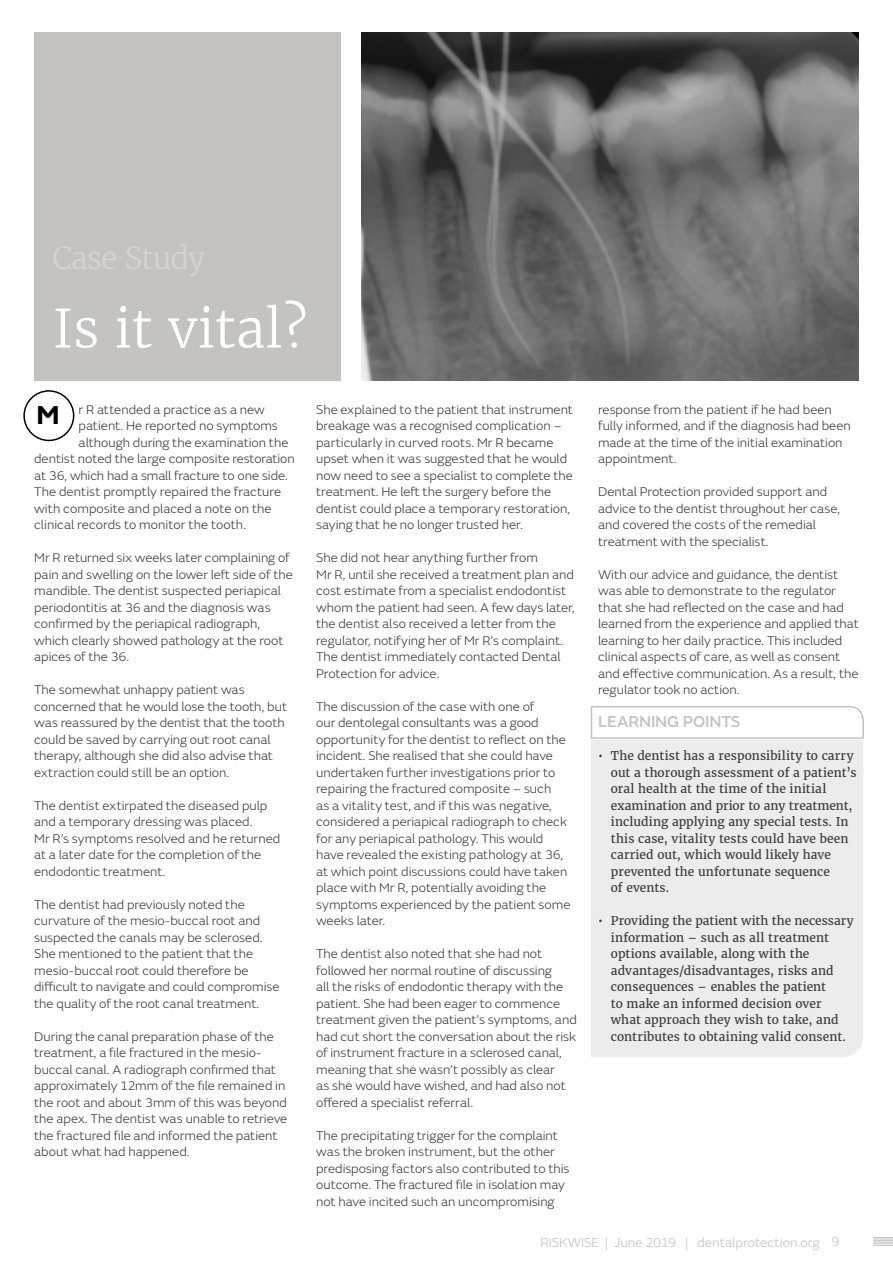
<style>
.page{position:relative;width:893px;height:1263px;background:#fff}
.page>*{position:absolute;margin:0;border:0;box-sizing:border-box;transform-origin:0 0}
.Heading{font:300 52.5px "Merriweather";color:#fff}
.Drop_cap{font:700 27px "FS Emeric";color:#000}
.Subtitle{font:500 16.5px "FS Emeric";letter-spacing:-.01em;color:#c5c2c2}
.t1{font:300 13.5px "FS Emeric";color:#c5c2c2}
.Body{font:300 13.2px/16.5px "FS Emeric";color:#3c3c3b}
.t2{font:12px/16.5px "Merriweather";letter-spacing:.01em;color:#3c3c3b}
</style>
<div class="page">
<img style="left:361px;top:32px;width:498px;height:349px">
<div style="left:34px;top:32px;width:306px;height:349px;background:#c5c2c2"></div>
<div style="left:23px;top:390px;width:51px;height:51px;border:2px solid #000;border-radius:50%"></div>
<svg style="left:873px;top:1237px;width:20px;height:9px"></svg>
<div style="left:591px;top:740px;width:272px;height:317px;background:#edecec"></div>
<svg style="left:590px;top:706px;width:274px;height:33px"></svg>
<p class="Heading" style="left:52px;top:293px;width:256px">Is it vital?</p>
<p class="Body" style="left:79px;top:400px;width:187px">r R attended a practice as a new</p>
<p class="Body" style="left:79px;top:417px;width:201px">patient. He reported no symptoms</p>
<p class="Body" style="left:79px;top:433px;width:211px">although during the examination the</p>
<p class="Body" style="left:34px;top:450px;width:262px">dentist noted the large composite restoration</p>
<p class="Body" style="left:34px;top:466px;width:255px">at 36, which had a small fracture to one side.</p>
<p class="Body" style="left:34px;top:483px;width:248px">The dentist promptly repaired the fracture</p>
<p class="Body" style="left:34px;top:499px;width:239px">with composite and placed a note on the</p>
<p class="Body" style="left:34px;top:516px;width:213px">clinical records to monitor the tooth.</p>
<p class="Body" style="left:34px;top:549px;width:260px">Mr R returned six weeks later complaining of pain and swelling on the lower left side of the mandible. The dentist suspected periapical periodontitis at 36 and the diagnosis was confirmed by the periapical radiograph, which clearly showed pathology at the root apices of the 36.</p>
<p class="Body" style="left:34px;top:681px;width:255px">The somewhat unhappy patient was concerned that he would lose the tooth, but was reassured by the dentist that the tooth could be saved by carrying out root canal therapy, although she did also advise that extraction could still be an option.</p>
<p class="Body" style="left:34px;top:796px;width:248px">The dentist extirpated the diseased pulp and a temporary dressing was placed.<br>Mr R’s symptoms resolved and he returned at a later date for the completion of the endodontic treatment.</p>
<p class="Body" style="left:34px;top:895px;width:247px">The dentist had previously noted the curvature of the mesio-buccal root and suspected the canals may be sclerosed.<br>She mentioned to the patient that the mesio-buccal root could therefore be difficult to navigate and could compromise the quality of the root canal treatment.</p>
<p class="Body" style="left:34px;top:1027px;width:255px">During the canal preparation phase of the treatment, a file fractured in the mesio&shy;buccal canal. A radiograph confirmed that approximately 12mm of the file remained in the root and about 3mm of this was beyond the apex. The dentist was unable to retrieve the fractured file and informed the patient about what had happened.</p>
<p class="Drop_cap" style="left:37px;top:394px;width:25px">M</p>
<p class="Body" style="left:316px;top:400px;width:258px">She explained to the patient that instrument breakage was a recognised complication – particularly in curved roots. Mr R became upset when it was suggested that he would now need to see a specialist to complete the treatment. He left the surgery before the dentist could place a temporary restoration, saying that he no longer trusted her.</p>
<p class="Body" style="left:316px;top:549px;width:260px">She did not hear anything further from<br>Mr R, until she received a treatment plan and cost estimate from a specialist endodontist whom the patient had seen. A few days later, the dentist also received a letter from the regulator, notifying her of Mr R’s complaint.<br>The dentist immediately contacted Dental Protection for advice.</p>
<p class="Body" style="left:316px;top:697px;width:256px">The discussion of the case with one of<br>our dentolegal consultants was a good opportunity for the dentist to reflect on the incident. She realised that she could have undertaken further investigations prior to repairing the fractured composite – such<br>as a vitality test, and if this was negative, considered a periapical radiograph to check for any periapical pathology. This would have revealed the existing pathology at 36, at which point discussions could have taken place with Mr R, potentially avoiding the symptoms experienced by the patient some weeks later.</p>
<p class="Body" style="left:316px;top:945px;width:262px">The dentist also noted that she had not followed her normal routine of discussing<br>all the risks of endodontic therapy with the patient. She had been eager to commence treatment given the patient’s symptoms, and had cut short the conversation about the risk of instrument fracture in a sclerosed canal, meaning that she wasn’t possibly as clear<br>as she would have wished, and had also not offered a specialist referral.</p>
<p class="Body" style="left:316px;top:1126px;width:255px">The precipitating trigger for the complaint was the broken instrument, but the other predisposing factors also contributed to this outcome. The fractured file in isolation may not have incited such an uncompromising</p>
<p class="Body" style="left:598px;top:400px;width:254px">response from the patient if he had been fully informed, and if the diagnosis had been made at the time of the initial examination appointment.</p>
<p class="Body" style="left:598px;top:483px;width:244px">Dental Protection provided support and advice to the dentist throughout her case, and covered the costs of the remedial treatment with the specialist.</p>
<p class="Body" style="left:598px;top:565px;width:262px">With our advice and guidance, the dentist was able to demonstrate to the regulator that she had reflected on the case and had learned from the experience and applied that learning to her daily practice. This included clinical aspects of care, as well as consent and effective communication. As a result, the regulator took no action.</p>
<p class="Subtitle" style="left:598px;top:709px;width:144px">LEARNING POINTS</p>
<p class="t2" style="left:611px;top:747px;width:247px;text-indent:-13px">• The dentist has a responsibility to carry out a thorough assessment of a patient’s oral health at the time of the initial examination and prior to any treatment, including applying any special tests. In this case, vitality tests could have been carried out, which would likely have prevented the unfortunate sequence<br>of events.</p>
<p class="t2" style="left:611px;top:912px;width:244px;text-indent:-13px">• Providing the patient with the necessary information – such as all treatment options available, along with the advantages/disadvantages, risks and consequences – enables the patient<br>to make an informed decision over what approach they wish to take, and contributes to obtaining valid consent.</p>
<p class="t1" style="left:540px;top:1233px;width:301px">RISKWISE | June 2019 | dentalprotection.org 9</p>
</div>
